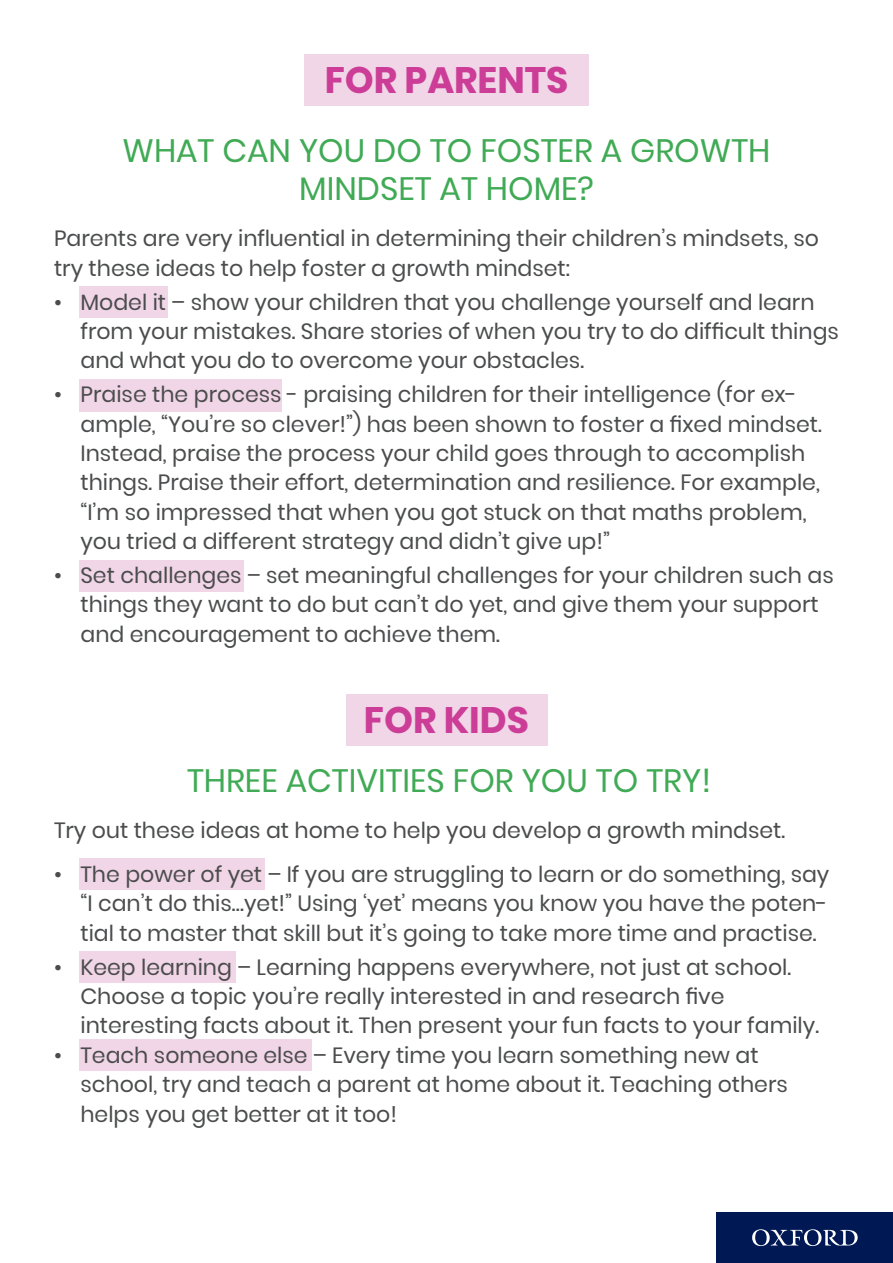
<style>
.page{position:relative;width:893px;height:1263px;background:#fff}
.page>*{position:absolute;margin:0;border:0;box-sizing:border-box;transform-origin:0 0}
.A_head{font:700 36.75px "Poppins";color:#cb3d97}
.A_head-2{font:32.4px/38.5px "Poppins";color:#40aa55;text-align:center}
.t1{font:22.05px/29.4px "Poppins";color:#4b4c4d}
</style>
<div class="page">
<hr style="left:0;top:1212px;width:1px;height:51px;background:#001954">
<div style="left:716px;top:1212px;width:177px;height:51px;background:#001954"></div>
<svg style="left:752px;top:1229px;width:106px;height:17px"></svg>
<div style="left:304px;top:54px;width:285px;height:51px;background:#f1d6e7"></div>
<div style="left:79px;top:286px;width:88px;height:32px;background:#f1d6e7"></div>
<div style="left:79px;top:379px;width:203px;height:32px;background:#f1d6e7"></div>
<div style="left:79px;top:560px;width:165px;height:31px;background:#f1d6e7"></div>
<div style="left:346px;top:695px;width:201px;height:51px;background:#f1d6e7"></div>
<div style="left:79px;top:859px;width:186px;height:31px;background:#f1d6e7"></div>
<div style="left:79px;top:951px;width:156px;height:32px;background:#f1d6e7"></div>
<div style="left:79px;top:1040px;width:233px;height:31px;background:#f1d6e7"></div>
<p class="A_head" style="left:325px;top:58px;width:245px">FOR PARENTS</p>
<p class="A_head-2" style="left:123px;top:131px;width:649px">WHAT CAN YOU DO TO FOSTER A GROWTH<br>MINDSET AT HOME?</p>
<p class="t1" style="left:54px;top:224px;width:766px">Parents are very influential in determining their children’s mindsets, so try these ideas to help foster a growth mindset:</p>
<p class="t1" style="left:80px;top:287px;width:760px;text-indent:-26px">• Model it – show your children that you challenge yourself and learn from your mistakes. Share stories of when you try to do difficult things and what you do to overcome your obstacles.</p>
<p class="t1" style="left:80px;top:380px;width:743px;text-indent:-26px">• Praise the process - praising children for their intelligence (for ex&shy;ample, “You’re so clever!”) has been shown to foster a fixed mindset.<br>Instead, praise the process your child goes through to accomplish things. Praise their effort, determination and resilience. For example, “I’m so impressed that when you got stuck on that maths problem, you tried a different strategy and didn’t give up!”</p>
<p class="t1" style="left:80px;top:561px;width:755px;text-indent:-26px">• Set challenges – set meaningful challenges for your children such as things they want to do but can’t do yet, and give them your support and encouragement to achieve them.</p>
<p class="A_head" style="left:364px;top:699px;width:166px">FOR KIDS</p>
<p class="A_head-2" style="left:187px;top:762px;width:525px">THREE ACTIVITIES FOR YOU TO TRY!</p>
<p class="t1" style="left:54px;top:815px;width:733px">Try out these ideas at home to help you develop a growth mindset.</p>
<p class="t1" style="left:80px;top:860px;width:750px;text-align:justify;text-indent:-26px">• The power of yet – If you are struggling to learn or do something, say “I can’t do this…yet!” Using ‘yet’ means you know you have the poten&shy;tial to master that skill but it’s going to take more time and practise.</p>
<p class="t1" style="left:80px;top:952px;width:740px;text-indent:-26px">• Keep learning – Learning happens everywhere, not just at school.<br>Choose a topic you’re really interested in and research five interesting facts about it. Then present your fun facts to your family.</p>
<p class="t1" style="left:80px;top:1040px;width:709px;text-indent:-26px">• Teach someone else – Every time you learn something new at school, try and teach a parent at home about it. Teaching others helps you get better at it too!</p>
</div>
